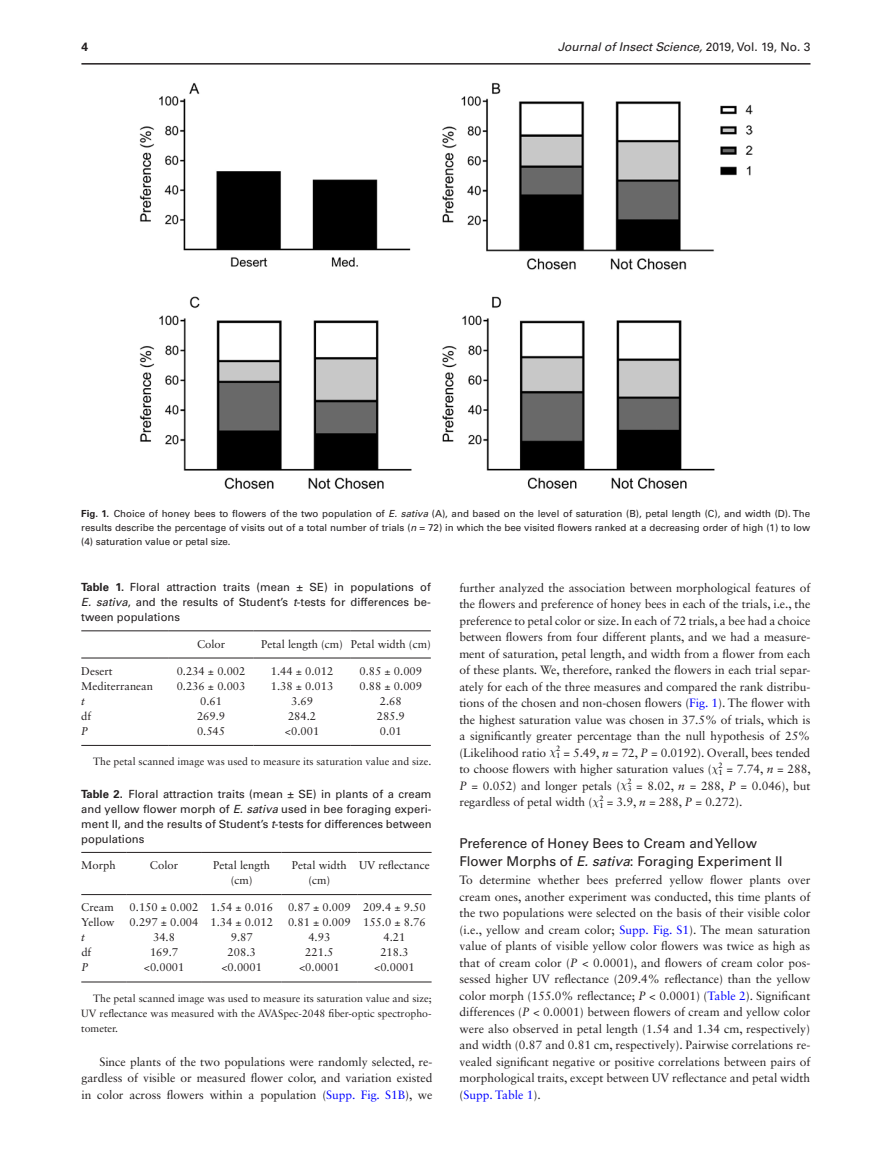
<style>
.page{position:relative;width:893px;height:1174px;background:#fff}
.page>*{position:absolute;margin:0;border:0;box-sizing:border-box;transform-origin:0 0}
.t1{font:13.5px/18px "Univers LT Std";color:#231f20}
.t2{font:12px/16.5px "Sabon LT Std";letter-spacing:-.005em;color:#231f20;text-align:justify}
.t3{font:italic 12px "Univers LT Std";color:#231f20}
.t4{font:700 12px "Univers LT Std";color:#231f20}
.t5{font:11.25px/15px "Sabon LT Std";color:#231f20;text-align:center}
.t6{font:11.25px/15px "Univers LT Std";color:#231f20;text-align:justify}
.t7{font:italic 11.25px "Sabon LT Std";color:#231f20}
.t8{font:10.5px/15px "Sabon LT Std";color:#231f20;text-align:justify}
.t9{font:9.75px/14.2px "Univers LT Std";color:#231f20;text-align:justify}
.s1{font-style:normal}
.s2{font-weight:700}
.s3{font-style:italic}
.s4{color:#00f}
.s5{font-family:"CMMI10";font-size:10.95px;color:#000}
</style>
<div class="page">
<hr style="left:81px;top:630px;width:88px;height:1px;background:#231f20">
<hr style="left:81px;top:657px;width:88px;height:1px;background:#231f20">
<hr style="left:351px;top:630px;width:80px;height:1px;background:#231f20">
<hr style="left:351px;top:657px;width:80px;height:1px;background:#231f20">
<hr style="left:81px;top:745px;width:88px;height:1px;background:#231f20">
<hr style="left:351px;top:745px;width:80px;height:1px;background:#231f20">
<hr style="left:169px;top:630px;width:84px;height:1px;background:#231f20">
<hr style="left:169px;top:657px;width:84px;height:1px;background:#231f20">
<hr style="left:253px;top:630px;width:98px;height:1px;background:#231f20">
<hr style="left:253px;top:657px;width:98px;height:1px;background:#231f20">
<hr style="left:169px;top:745px;width:84px;height:1px;background:#231f20">
<hr style="left:253px;top:745px;width:98px;height:1px;background:#231f20">
<hr style="left:81px;top:852px;width:45px;height:1px;background:#231f20">
<hr style="left:81px;top:894px;width:45px;height:1px;background:#231f20">
<hr style="left:357px;top:852px;width:75px;height:1px;background:#231f20">
<hr style="left:357px;top:894px;width:75px;height:1px;background:#231f20">
<hr style="left:81px;top:981px;width:45px;height:1px;background:#231f20">
<hr style="left:357px;top:981px;width:75px;height:1px;background:#231f20">
<hr style="left:126px;top:852px;width:76px;height:1px;background:#231f20">
<hr style="left:126px;top:894px;width:76px;height:1px;background:#231f20">
<hr style="left:202px;top:852px;width:79px;height:1px;background:#231f20">
<hr style="left:202px;top:894px;width:79px;height:1px;background:#231f20">
<hr style="left:281px;top:852px;width:76px;height:1px;background:#231f20">
<hr style="left:281px;top:894px;width:76px;height:1px;background:#231f20">
<hr style="left:126px;top:981px;width:76px;height:1px;background:#231f20">
<hr style="left:202px;top:981px;width:79px;height:1px;background:#231f20">
<hr style="left:281px;top:981px;width:76px;height:1px;background:#231f20">
<img style="left:139px;top:82px;width:614px;height:407px">
<hr style="left:81px;top:63px;width:729px;height:2px;background:#231f20">
<p class="t4" style="left:81px;top:40px;width:8px">4</p>
<p class="t3" style="left:558px;top:40px;width:254px">Journal of Insect Science, <span class="s1">2019, Vol. 19, No. 3</span></p>
<p class="t9" style="left:81px;top:506px;width:730px"><span class="s2">Fig. 1.</span> Choice of honey bees to flowers of the two population of <span class="s3">E. sativa</span> (A), and based on the level of saturation (B), petal length (C), and width (D). The results describe the percentage of visits out of a total number of trials (<span class="s3">n</span> = 72) in which the bee visited flowers ranked at a decreasing order of high (1) to low (4) saturation value or petal size.</p>
<p class="t6" style="left:81px;top:580px;width:351px"><span class="s2">Table 1.</span> Floral attraction traits (mean ± SE) in populations of <span class="s3">E. sativa</span>, and the results of Student’s <span class="s3">t</span>-tests for differences be&shy;tween populations</p>
<p class="t5" style="left:197px;top:636px;width:30px">Color</p>
<p class="t5" style="left:261px;top:636px;width:171px">Petal length (cm) Petal width (cm)</p>
<p class="t5" style="left:81px;top:663px;width:33px">Desert</p>
<p class="t5" style="left:177px;top:663px;width:70px">0.234 ± 0.002</p>
<p class="t5" style="left:271px;top:663px;width:64px">1.44 ± 0.012</p>
<p class="t5" style="left:360px;top:663px;width:64px">0.85 ± 0.009</p>
<p class="t5" style="left:81px;top:678px;width:73px">Mediterranean</p>
<p class="t5" style="left:177px;top:678px;width:70px">0.236 ± 0.003</p>
<p class="t5" style="left:271px;top:678px;width:64px">1.38 ± 0.013</p>
<p class="t5" style="left:360px;top:678px;width:64px">0.88 ± 0.009</p>
<p class="t7" style="left:81px;top:694px;width:5px">t</p>
<p class="t5" style="left:200px;top:693px;width:23px">0.61</p>
<p class="t5" style="left:291px;top:693px;width:23px">3.69</p>
<p class="t5" style="left:380px;top:693px;width:23px">2.68</p>
<p class="t5" style="left:81px;top:708px;width:12px">df</p>
<p class="t5" style="left:197px;top:708px;width:30px">269.9</p>
<p class="t5" style="left:288px;top:708px;width:30px">284.2</p>
<p class="t5" style="left:377px;top:708px;width:30px">285.9</p>
<p class="t7" style="left:81px;top:724px;width:8px">P</p>
<p class="t5" style="left:197px;top:723px;width:30px">0.545</p>
<p class="t5" style="left:285px;top:723px;width:36px">&lt;0.001</p>
<p class="t5" style="left:380px;top:723px;width:23px">0.01</p>
<p class="t8" style="left:93px;top:754px;width:339px">The petal scanned image was used to measure its saturation value and size.</p>
<p class="t6" style="left:81px;top:786px;width:352px"><span class="s2">Table 2.</span> Floral attraction traits (mean ± SE) in plants of a cream and yellow flower morph of <span class="s3">E. sativa</span> used in bee foraging experi&shy;ment II, and the results of Student’s <span class="s3">t</span>-tests for differences between populations</p>
<p class="t5" style="left:81px;top:857px;width:36px">Morph</p>
<p class="t5" style="left:150px;top:857px;width:30px">Color</p>
<p class="t5" style="left:213px;top:857px;width:58px">Petal length (cm)</p>
<p class="t5" style="left:292px;top:857px;width:57px">Petal width (cm)</p>
<p class="t5" style="left:359px;top:857px;width:72px">UV reflectance</p>
<p class="t5" style="left:81px;top:900px;width:34px">Cream</p>
<p class="t5" style="left:130px;top:900px;width:145px">0.150 ± 0.002 1.54 ± 0.016</p>
<p class="t5" style="left:288px;top:900px;width:139px">0.87 ± 0.009 209.4 ± 9.50</p>
<p class="t5" style="left:81px;top:915px;width:35px">Yellow</p>
<p class="t5" style="left:130px;top:915px;width:145px">0.297 ± 0.004 1.34 ± 0.012</p>
<p class="t5" style="left:288px;top:915px;width:139px">0.81 ± 0.009 155.0 ± 8.76</p>
<p class="t7" style="left:81px;top:931px;width:5px">t</p>
<p class="t5" style="left:153px;top:930px;width:23px">34.8</p>
<p class="t5" style="left:231px;top:930px;width:23px">9.87</p>
<p class="t5" style="left:308px;top:930px;width:23px">4.93</p>
<p class="t5" style="left:383px;top:930px;width:23px">4.21</p>
<p class="t5" style="left:81px;top:945px;width:12px">df</p>
<p class="t5" style="left:150px;top:945px;width:30px">169.7</p>
<p class="t5" style="left:228px;top:945px;width:30px">208.3</p>
<p class="t5" style="left:305px;top:945px;width:30px">221.5</p>
<p class="t5" style="left:380px;top:945px;width:30px">218.3</p>
<p class="t7" style="left:81px;top:961px;width:8px">P</p>
<p class="t5" style="left:144px;top:960px;width:42px">&lt;0.0001</p>
<p class="t5" style="left:221px;top:960px;width:42px">&lt;0.0001</p>
<p class="t5" style="left:299px;top:960px;width:42px">&lt;0.0001</p>
<p class="t5" style="left:374px;top:960px;width:42px">&lt;0.0001</p>
<p class="t8" style="left:81px;top:990px;width:352px;text-indent:12px">The petal scanned image was used to measure its saturation value and size; UV reflectance was measured with the AVASpec-2048 fiber-optic spectropho&shy;tometer.</p>
<p class="t2" style="left:81px;top:1053px;width:352px;text-indent:18px">Since plants of the two populations were randomly selected, re&shy;gardless of visible or measured flower color, and variation existed in color across flowers within a population (<span class="s4">Supp. Fig. S1B</span>), we</p>
<p class="t2" style="left:459px;top:579px;width:352px">further analyzed the association between morphological features of the flowers and preference of honey bees in each of the trials, i.e., the preference to petal color or size. In each of 72 trials, a bee had a choice between flowers from four different plants, and we had a measure&shy;ment of saturation, petal length, and width from a flower from each of these plants. We, therefore, ranked the flowers in each trial separ&shy;ately for each of the three measures and compared the rank distribu&shy;tions of the chosen and non-chosen flowers (<span class="s4">Fig. 1</span>). The flower with the highest saturation value was chosen in 37.5% of trials, which is a significantly greater percentage than the null hypothesis of 25% (Likelihood ratio <sup>χ</sup><sup>2</sup></p>
<p class="t2" style="left:459px;top:744px;width:352px;text-indent:97px"><sub>1</sub> = 5.49, <span class="s3">n</span> = 72, <span class="s3">P</span> = 0.0192). Overall, bees tended to choose flowers with higher saturation values (<span class="s5">χ</span><sup>2</sup></p>
<p class="t2" style="left:719px;top:760px;width:94px"><sub>1</sub> = 7.74, <span class="s3">n</span> = 288,</p>
<p class="t2" style="left:459px;top:777px;width:174px"><span class="s3">P</span> = 0.052) and longer petals (<span class="s5">χ</span><sup>2</sup></p>
<p class="t2" style="left:627px;top:777px;width:184px"><sub>3</sub> = 8.02, <span class="s3">n</span> = 288, <span class="s3">P</span> = 0.046), but</p>
<p class="t2" style="left:459px;top:793px;width:146px">regardless of petal width (<span class="s5">χ</span><sup>2</sup></p>
<p class="t2" style="left:599px;top:793px;width:144px"><sub>1</sub> = 3.9, <span class="s3">n</span> = 288, <span class="s3">P</span> = 0.272).</p>
<p class="t1" style="left:459px;top:834px;width:325px">Preference of Honey Bees to Cream and Yellow<br>Flower Morphs of <span class="s3">E. sativa</span>: Foraging Experiment II</p>
<p class="t2" style="left:459px;top:871px;width:352px">To determine whether bees preferred yellow flower plants over cream ones, another experiment was conducted, this time plants of the two populations were selected on the basis of their visible color (i.e., yellow and cream color; <span class="s4">Supp. Fig. S1</span>). The mean saturation value of plants of visible yellow color flowers was twice as high as that of cream color (<span class="s3">P</span> &lt; 0.0001), and flowers of cream color pos&shy;sessed higher UV reflectance (209.4% reflectance) than the yellow color morph (155.0% reflectance; <span class="s3">P</span> &lt; 0.0001) (<span class="s4">Table 2</span>). Significant differences (<span class="s3">P</span> &lt; 0.0001) between flowers of cream and yellow color were also observed in petal length (1.54 and 1.34 cm, respectively) and width (0.87 and 0.81 cm, respectively). Pairwise correlations re&shy;vealed significant negative or positive correlations between pairs of morphological traits, except between UV reflectance and petal width (<span class="s4">Supp. Table 1</span>).</p>
</div>
